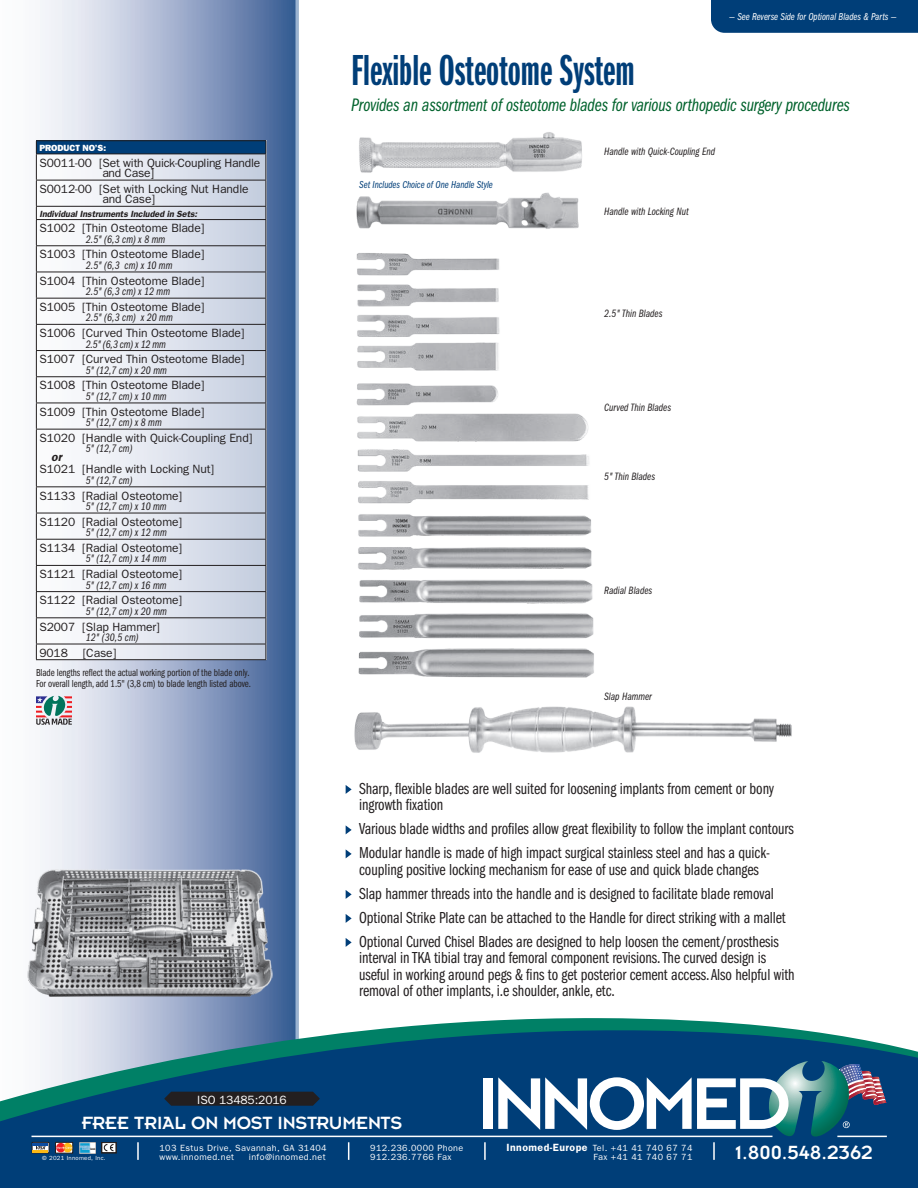
<style>
.page{position:relative;width:918px;height:1188px;background:#fff}
.page>*{position:absolute;margin:0;border:0;box-sizing:border-box;transform-origin:0 0}
.t1{font:45px "ITC Franklin Gothic Std Dm X Cp";color:#003e78}
.t2{font:21px "Insignia";color:#fff}
.t3{font:19.5px "Insignia";letter-spacing:-.01em;color:#fff}
.t4{font:18.75px "ITC Franklin Gothic Std Bk Cp It";letter-spacing:-.01em;color:#00622c}
.t5{font:16.5px/24px "ITC Franklin Gothic Std Bk Cp";letter-spacing:-.005em;color:#231f20}
.t6{font:12px/10.5px "Franklin Gothic";letter-spacing:-.005em;color:#231f20}
.t7{font:12px "Franklin Gothic";letter-spacing:-.005em;color:#fff}
.t8{font:italic 600 12px "Franklin Gothic";color:#231f20}
.t9{font:11.25px "ITC Franklin Gothic Std Bk Cp It";letter-spacing:.01em;color:#231f20}
.t10{font:11.1px "ITC Franklin Gothic Std Bk Cp It";color:#231f20}
.t11{font:10.5px/10.5px "ITC Franklin Gothic Std Bk Cp";letter-spacing:-.005em;color:#231f20}
.t12{font:10.5px "ITC Franklin Gothic Std Bk Cp It";color:#fff}
.t13{font:10.5px "ITC Franklin Gothic Std Bk Cp It";color:#003e78}
.t14{font:9px/9px "Franklin Gothic";letter-spacing:.045em;color:#fff}
.t15{font:italic 600 9px "Franklin Gothic";letter-spacing:-.005em;color:#231f20}
.t16{font:800 9px "Franklin Gothic";letter-spacing:-.005em;color:#fff}
.t17{font:6px "Franklin Gothic";letter-spacing:.045em;color:#fff}
.s1{font-weight:600;font-size:10.5px}
</style>
<div class="page">
<svg style="left:35px;top:0;width:261px;height:1018px;background:#94a6c6"></svg>
<hr style="left:296px;top:0;width:2px;height:1044px;background:#cfd6e6">
<div style="left:711px;top:0;width:207px;height:33px;background:#003e78"></div>
<img style="left:359px;top:132px;width:223px;height:41px">
<img style="left:356px;top:192px;width:223px;height:37px">
<img style="left:356px;top:253px;width:238px;height:425px">
<img style="left:354px;top:706px;width:438px;height:47px">
<svg style="left:346px;top:785px;width:6px;height:9px"></svg>
<svg style="left:346px;top:825px;width:6px;height:9px"></svg>
<svg style="left:346px;top:849px;width:6px;height:9px"></svg>
<svg style="left:346px;top:890px;width:6px;height:9px"></svg>
<svg style="left:346px;top:914px;width:6px;height:9px"></svg>
<svg style="left:346px;top:938px;width:6px;height:9px"></svg>
<svg style="left:37px;top:155px;width:229px;height:504px"></svg>
<div style="left:36px;top:141px;width:230px;height:13px;background:#003e78"></div>
<hr style="left:36px;top:180px;width:230px;height:1px;background:#231f20">
<hr style="left:36px;top:206px;width:230px;height:1px;background:#231f20">
<hr style="left:36px;top:219px;width:230px;height:1px;background:#231f20">
<hr style="left:36px;top:245px;width:230px;height:1px;background:#231f20">
<hr style="left:36px;top:272px;width:230px;height:1px;background:#231f20">
<hr style="left:36px;top:298px;width:230px;height:1px;background:#231f20">
<hr style="left:36px;top:324px;width:230px;height:1px;background:#231f20">
<hr style="left:36px;top:350px;width:230px;height:1px;background:#231f20">
<hr style="left:36px;top:376px;width:230px;height:1px;background:#231f20">
<hr style="left:36px;top:403px;width:230px;height:1px;background:#231f20">
<hr style="left:36px;top:429px;width:230px;height:1px;background:#231f20">
<hr style="left:36px;top:486px;width:230px;height:1px;background:#231f20">
<hr style="left:36px;top:513px;width:230px;height:1px;background:#231f20">
<hr style="left:36px;top:539px;width:230px;height:1px;background:#231f20">
<hr style="left:36px;top:565px;width:230px;height:1px;background:#231f20">
<hr style="left:36px;top:591px;width:230px;height:1px;background:#231f20">
<hr style="left:36px;top:617px;width:230px;height:1px;background:#231f20">
<hr style="left:36px;top:644px;width:230px;height:1px;background:#231f20">
<hr style="left:36px;top:430px;width:1px;height:56px;background:#231f20">
<hr style="left:266px;top:430px;width:1px;height:56px;background:#231f20">
<svg style="left:36px;top:487px;width:1px;height:172px"></svg>
<svg style="left:266px;top:487px;width:1px;height:172px"></svg>
<hr style="left:36px;top:659px;width:230px;height:1px;background:#231f20">
<hr style="left:36px;top:140px;width:230px;height:1px;background:#231f20">
<svg style="left:36px;top:141px;width:1px;height:288px"></svg>
<svg style="left:266px;top:141px;width:1px;height:288px"></svg>
<hr style="left:36px;top:154px;width:230px;height:1px;background:#231f20">
<img style="left:27px;top:870px;width:246px;height:127px">
<svg style="left:36px;top:696px;width:36px;height:29px"></svg>
<svg style="left:0;top:1018px;width:918px;height:170px;background:#26628a"></svg>
<svg style="left:32px;top:1142px;width:17px;height:11px"></svg>
<hr style="left:33px;top:1143px;width:15px;height:3px;background:#0d4da1">
<svg style="left:55px;top:1142px;width:18px;height:11px"></svg>
<img style="left:79px;top:1142px;width:17px;height:11px">
<div style="left:101px;top:1142px;width:15px;height:11px;border:1px solid #231f20"></div>
<svg style="left:104px;top:1144px;width:10px;height:7px"></svg>
<div style="left:102px;top:1142px;width:14px;height:11px;border:1px solid #231f20"></div>
<div style="left:483px;top:1078px;width:10px;height:51px;background:#fff"></div>
<svg style="left:498px;top:1061px;width:388px;height:99px"></svg>
<svg style="left:164px;top:1092px;width:156px;height:14px;background:#202025"></svg>
<h1 class="t1" style="left:351px;top:46px;width:285px">Flexible Osteotome System</h1>
<p class="t12" style="left:729px;top:11px;width:169px">— See Reverse Side for Optional Blades &amp; Parts —</p>
<p class="t16" style="left:39px;top:143px;width:68px">PRODUCT NO’S:</p>
<p class="t6" style="left:102px;top:157px;width:159px;text-indent:-63px">S0011-00 [Set with Quick-Coupling Handle and Case]</p>
<p class="t6" style="left:102px;top:183px;width:148px;text-indent:-63px">S0012-00 [Set with Locking Nut Handle and Case]</p>
<p class="t15" style="left:39px;top:208px;width:159px">Individual Instruments Included in Sets:</p>
<p class="t6" style="left:39px;top:223px;width:167px">S1002 [Thin Osteotome Blade]</p>
<p class="t9" style="left:86px;top:233px;width:81px">2.5" (6,3 cm) x 8 mm</p>
<p class="t6" style="left:39px;top:249px;width:167px">S1003 [Thin Osteotome Blade]</p>
<p class="t9" style="left:86px;top:259px;width:88px">2.5" (6,3 cm) x 10 mm</p>
<p class="t6" style="left:39px;top:275px;width:167px">S1004 [Thin Osteotome Blade]</p>
<p class="t9" style="left:86px;top:285px;width:86px">2.5" (6,3 cm) x 12 mm</p>
<p class="t6" style="left:39px;top:301px;width:167px">S1005 [Thin Osteotome Blade]</p>
<p class="t9" style="left:86px;top:312px;width:88px">2.5" (6,3 cm) x 20 mm</p>
<p class="t6" style="left:39px;top:327px;width:207px">S1006 [Curved Thin Osteotome Blade]</p>
<p class="t9" style="left:86px;top:338px;width:81px">2.5" (6,3 cm) x 12 mm</p>
<p class="t6" style="left:39px;top:354px;width:207px">S1007 [Curved Thin Osteotome Blade]</p>
<p class="t9" style="left:86px;top:364px;width:83px">5" (12,7 cm) x 20 mm</p>
<p class="t6" style="left:39px;top:380px;width:167px">S1008 [Thin Osteotome Blade]</p>
<p class="t9" style="left:86px;top:390px;width:82px">5" (12,7 cm) x 10 mm</p>
<p class="t6" style="left:39px;top:406px;width:167px">S1009 [Thin Osteotome Blade]</p>
<p class="t9" style="left:86px;top:416px;width:78px">5" (12,7 cm) x 8 mm</p>
<p class="t6" style="left:39px;top:432px;width:215px">S1020 [Handle with Quick-Coupling End]</p>
<p class="t9" style="left:86px;top:442px;width:48px">5" (12,7 cm)</p>
<p class="t8" style="left:51px;top:450px;width:12px">or</p>
<p class="t6" style="left:39px;top:464px;width:176px">S1021 [Handle with Locking Nut]</p>
<p class="t9" style="left:86px;top:474px;width:48px">5" (12,7 cm)</p>
<p class="t6" style="left:39px;top:490px;width:144px">S1133 [Radial Osteotome]</p>
<p class="t9" style="left:86px;top:500px;width:82px">5" (12,7 cm) x 10 mm</p>
<p class="t6" style="left:39px;top:516px;width:144px">S1120 [Radial Osteotome]</p>
<p class="t9" style="left:86px;top:526px;width:82px">5" (12,7 cm) x 12 mm</p>
<p class="t6" style="left:39px;top:542px;width:144px">S1134 [Radial Osteotome]</p>
<p class="t9" style="left:86px;top:553px;width:82px">5" (12,7 cm) x 14 mm</p>
<p class="t6" style="left:39px;top:569px;width:144px">S1121 [Radial Osteotome]</p>
<p class="t9" style="left:86px;top:579px;width:82px">5" (12,7 cm) x 16 mm</p>
<p class="t6" style="left:39px;top:595px;width:144px">S1122 [Radial Osteotome]</p>
<p class="t9" style="left:86px;top:605px;width:83px">5" (12,7 cm) x 20 mm</p>
<p class="t6" style="left:39px;top:621px;width:122px">S2007 [Slap Hammer]</p>
<p class="t9" style="left:86px;top:631px;width:54px">12" (30,5 cm)</p>
<p class="t6" style="left:39px;top:647px;width:78px">9018 [Case]</p>
<p class="t11" style="left:36px;top:668px;width:217px">Blade lengths reflect the actual working portion of the blade only.<br>For overall length, add 1.5" (3,8 cm) to blade length listed above.</p>
<p class="t7" style="left:197px;top:1093px;width:91px">ISO 13485:2016</p>
<p class="t4" style="left:351px;top:95px;width:500px">Provides an assortment of osteotome blades for various orthopedic surgery procedures</p>
<p class="t13" style="left:359px;top:179px;width:135px">Set Includes Choice of One Handle Style</p>
<p class="t10" style="left:604px;top:145px;width:112px">Handle with Quick-Coupling End</p>
<p class="t10" style="left:604px;top:205px;width:86px">Handle with Locking Nut</p>
<p class="t10" style="left:604px;top:307px;width:60px">2.5" Thin Blades</p>
<p class="t10" style="left:604px;top:402px;width:68px">Curved Thin Blades</p>
<p class="t10" style="left:604px;top:470px;width:52px">5" Thin Blades</p>
<p class="t10" style="left:604px;top:584px;width:50px">Radial Blades</p>
<p class="t10" style="left:604px;top:690px;width:49px">Slap Hammer</p>
<p class="t5" style="left:359px;top:780px;width:416px;line-height:16.5px">Sharp, flexible blades are well suited for loosening implants from cement or bony ingrowth fixation</p>
<p class="t5" style="left:359px;top:817px;width:436px">Various blade widths and profiles allow great flexibility to follow the implant contours<br>Modular handle is made of high impact surgical stainless steel and has a quick-</p>
<p class="t5" style="left:359px;top:858px;width:428px">coupling positive locking mechanism for ease of use and quick blade changes Slap hammer threads into the handle and is designed to facilitate blade removal Optional Strike Plate can be attached to the Handle for direct striking with a mallet Optional Curved Chisel Blades are designed to help loosen the cement/prosthesis</p>
<p class="t5" style="left:359px;top:950px;width:437px;line-height:16.5px">interval in TKA tibial tray and femoral component revisions. The curved design is useful in working around pegs &amp; fins to get posterior cement access. Also helpful with removal of other implants, i.e shoulder, ankle, etc.</p>
<p class="t3" style="left:82px;top:1113px;width:322px">FREE TRIAL ON MOST INSTRUMENTS</p>
<p class="t14" style="left:249px;top:1152px;width:78px">info@innomed.net</p>
<p class="t14" style="left:370px;top:1143px;width:95px">912.236.0000 Phone<br>912.236.7766 Fax</p>
<p class="t14" style="left:506px;top:1143px;width:188px"><span class="s1">Innomed-Europe</span> Tel. +41 41 740 67 74</p>
<p class="t14" style="left:160px;top:1143px;width:169px">103 Estus Drive, Savannah, GA 31404 www.innomed.net</p>
<p class="t17" style="left:42px;top:1154px;width:65px">© 2021 Innomed, Inc.</p>
<p class="t14" style="left:594px;top:1152px;width:100px">Fax +41 41 740 67 71</p>
<p class="t2" style="left:736px;top:1142px;width:139px">1.800.548.2362</p>
</div>
